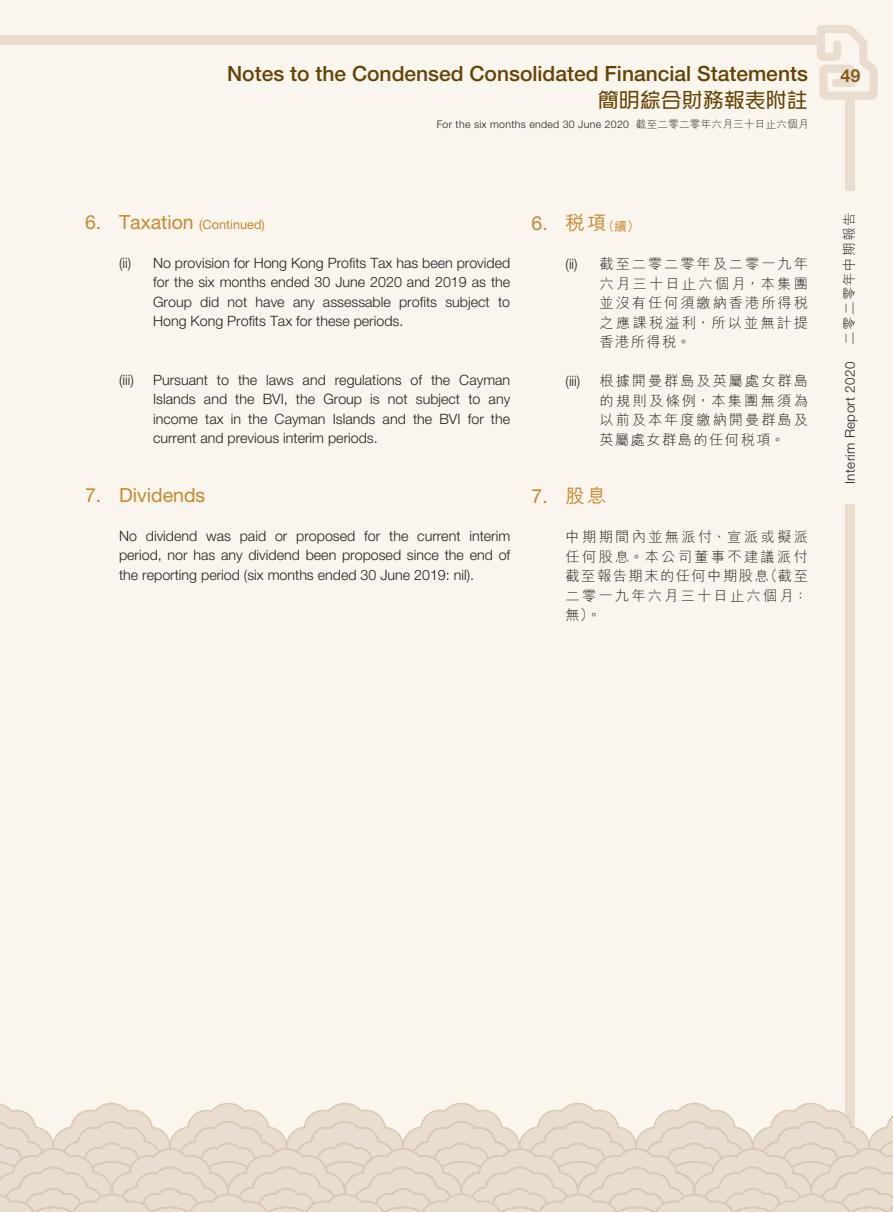
<style>
.page{position:relative;width:893px;height:1212px;background:#faf6ee}
.page>*{position:absolute;margin:0;border:0;box-sizing:border-box;transform-origin:0 0}
.t1{font:500 21px "Helvetica Neue LT Std";color:#664203}
.t2{font:500 21px "MJ Ngai HK";color:#664203}
.t3{font:19.5px "Helvetica Neue LT Std";color:#ce872c}
.t4{font:700 18px "Helvetica Neue LT Std";color:#8a5f20}
.t5{font:300 14.25px/19.5px "Helvetica Neue LT Std";color:#231f20;text-align:justify}
.t6{font:300 14.25px/19.5px "M Hei HK";letter-spacing:.135em;color:#231f20;text-align:justify}
.t7{font:300 13.5px "Helvetica Neue LT Std";letter-spacing:.025em;color:#231f20}
.t8{font:12.75px "Helvetica Neue LT Std";color:#ce872c}
.t9{font:500 12.75px "M Hei HK";color:#ce872c}
.t10{font:300 10.5px "Helvetica Neue LT Std";letter-spacing:.03em;color:#231f20}
.s1{font-family:"M Hei HK"}
.s2{font-size:19.5px}
.s3{font-family:"Helvetica Neue LT Std";font-weight:400;font-size:19.5px}
.s4{font-family:"M Hei HK";font-weight:500}
</style>
<div class="page">
<svg style="left:817px;top:25px;width:61px;height:75px"></svg>
<div style="left:0;top:35px;width:820px;height:9px;background:#e8ddcf"></div>
<div style="left:846px;top:93px;width:9px;height:98px;background:#e8ddcf"></div>
<div style="left:846px;top:504px;width:9px;height:642px;background:#e8ddcf"></div>
<svg style="left:0;top:1102px;width:893px;height:110px;background:#e8ded0"></svg>
<svg style="left:402px;top:1193px;width:469px;height:19px;background:#e5d9ca"></svg>
<h1 class="t1" style="left:227px;top:61px;width:582px">Notes to the Condensed Consolidated Financial Statements</h1>
<h1 class="t2" style="left:598px;top:90px;width:211px">簡明綜合財務報表附註</h1>
<p class="t10" style="left:437px;top:118px;width:373px">For the six months ended 30 June 2020 <span class="s1">截至二零二零年六月三十日止六個月</span></p>
<p class="t4" style="left:840px;top:64px;width:22px">49</p>
<p class="t8" style="left:85px;top:217px;width:181px"><span class="s2">6. Taxation</span> (Continued)</p>
<p class="t5" style="left:153px;top:253px;width:359px;text-indent:-34px">(ii) No provision for Hong Kong Profits Tax has been provided for the six months ended 30 June 2020 and 2019 as the Group did not have any assessable profits subject to Hong Kong Profits Tax for these periods.</p>
<p class="t5" style="left:119px;top:370px;width:16px">(iii)</p>
<p class="t5" style="left:153px;top:370px;width:359px">Pursuant to the laws and regulations of the Cayman Islands and the BVI, the Group is not subject to any income tax in the Cayman Islands and the BVI for the current and previous interim periods.</p>
<h2 class="t3" style="left:85px;top:483px;width:122px">7. Dividends</h2>
<p class="t5" style="left:119px;top:526px;width:393px">No dividend was paid or proposed for the current interim period, nor has any dividend been proposed since the end of the reporting period (six months ended 30 June 2019: nil).</p>
<p class="t9" style="left:531px;top:217px;width:110px"><span class="s3">6.</span> <span class="s2">稅項</span>（續）</p>
<p class="t5" style="left:566px;top:254px;width:14px">(ii)</p>
<p class="t6" style="left:600px;top:254px;width:210px">截至二零二零年及二零一九年六月三十日止六個月，本集團並沒有任何須繳納香港所得稅之應課稅溢利，所以並無計提香港所得稅。</p>
<p class="t5" style="left:566px;top:371px;width:16px">(iii)</p>
<p class="t6" style="left:600px;top:371px;width:210px">根據開曼群島及英屬處女群島的規則及條例，本集團無須為以前及本年度繳納開曼群島及英屬處女群島的任何稅項。</p>
<h2 class="t3" style="left:531px;top:484px;width:76px">7. <span class="s4">股息</span></h2>
<p class="t6" style="left:566px;top:527px;width:244px">中期期間內並無派付、宣派或擬派任何股息。本公司董事不建議派付截至報告期末的任何中期股息（截至二零一九年六月三十日止六個月：無）。</p>
<p class="t7" style="left:842px;top:484px;width:273px;rotate:-90deg">Interim Report 2020 <span class="s1">二零二零年中期報告</span></p>
</div>
